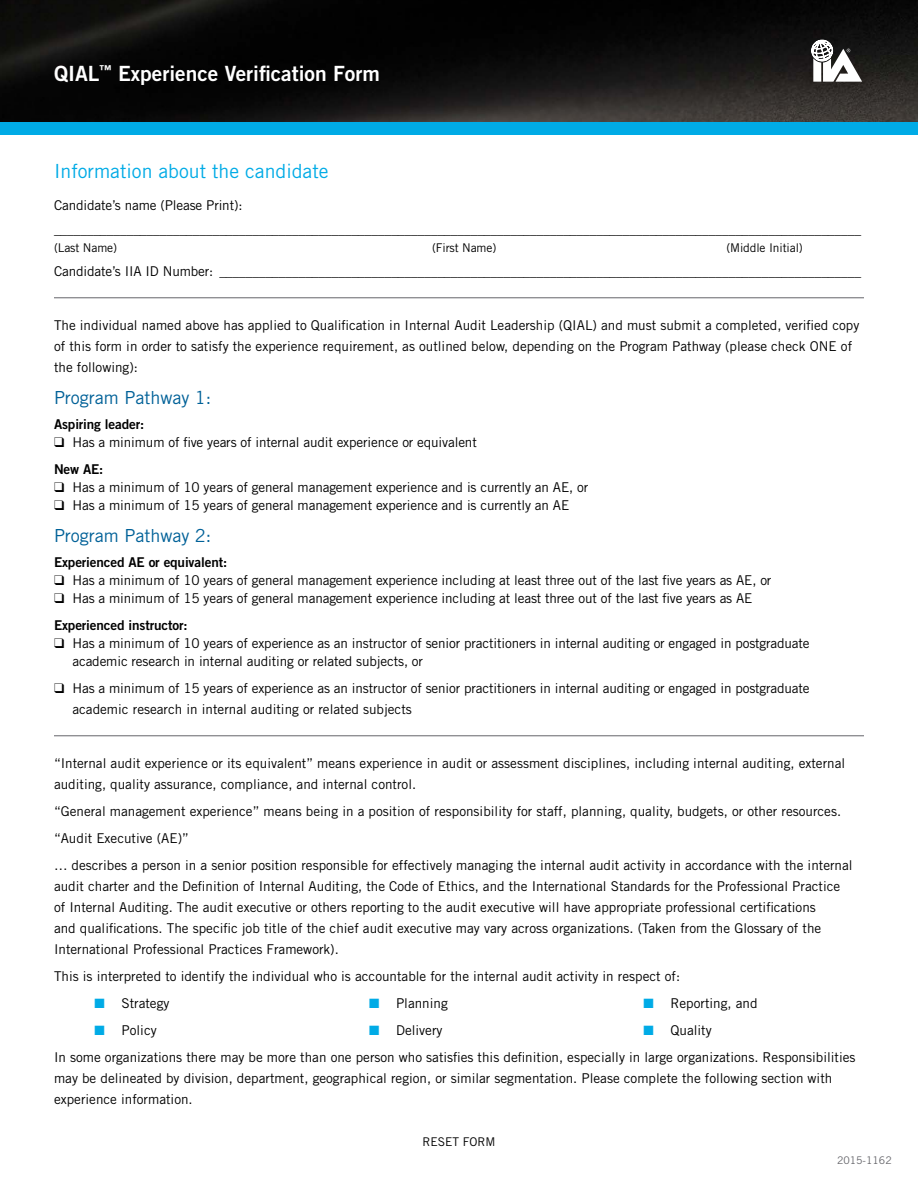
<style>
.page{position:relative;width:918px;height:1188px;background:#fff}
.page>*{position:absolute;margin:0;border:0;box-sizing:border-box;transform-origin:0 0}
.t1{font:21px "Trade Gothic Bold Two";color:#fff}
.t2{font:19.5px "Trade Gothic";color:#00abe6}
.t3{font:18px "Trade Gothic";color:#006198}
.t4{font:13.5px/21px "Trade Gothic";color:#000}
.t5{font:13.5px "Trade Gothic Bold Two";letter-spacing:-.01em;color:#000}
.t6{font:12px "Trade Gothic";letter-spacing:-.01em;color:#000}
.t7{font:10.5px "Trade Gothic";color:#65656a}
.s1{color:#00abe6}
</style>
<div class="page">
<img style="left:0;top:0;width:918px;height:123px">
<div style="left:0;top:123px;width:918px;height:12px;background:#00abe6"></div>
<svg style="left:811px;top:40px;width:51px;height:42px"></svg>
<hr style="left:54px;top:298px;width:810px;height:1px;background:#65656a">
<hr style="left:54px;top:736px;width:810px;height:1px;background:#65656a">
<h1 class="t1" style="left:54px;top:60px;width:327px">QIAL<sup>™</sup> Experience Verification Form</h1>
<h2 class="t2" style="left:54px;top:159px;width:276px">Information about the candidate</h2>
<p class="t4" style="left:54px;top:193px;width:809px;line-height:24px">Candidate’s name (Please Print): __________________________________________________________________________________________________________________________</p>
<p class="t6" style="left:54px;top:240px;width:65px">(Last Name)</p>
<p class="t6" style="left:432px;top:240px;width:66px">(First Name)</p>
<p class="t6" style="left:726px;top:240px;width:78px">(Middle Initial)</p>
<p class="t4" style="left:54px;top:261px;width:809px">Candidate’s IIA ID Number: _________________________________________________________________________________________________</p>
<p class="t4" style="left:54px;top:315px;width:807px">The individual named above has applied to Qualification in Internal Audit Leadership (QIAL) and must submit a completed, verified copy of this form in order to satisfy the experience requirement, as outlined below, depending on the Program Pathway (please check ONE of the following):</p>
<h3 class="t3" style="left:54px;top:387px;width:159px">Program Pathway 1:</h3>
<p class="t5" style="left:54px;top:416px;width:92px">Aspiring leader:</p>
<p class="t4" style="left:54px;top:432px;width:424px">❑ Has a minimum of five years of internal audit experience or equivalent</p>
<p class="t5" style="left:54px;top:461px;width:51px">New AE:</p>
<p class="t4" style="left:54px;top:477px;width:536px">❑ Has a minimum of 10 years of general management experience and is currently an AE, or</p>
<p class="t4" style="left:54px;top:495px;width:517px">❑ Has a minimum of 15 years of general management experience and is currently an AE</p>
<h3 class="t3" style="left:54px;top:525px;width:159px">Program Pathway 2:</h3>
<p class="t5" style="left:54px;top:554px;width:175px">Experienced AE or equivalent:</p>
<p class="t4" style="left:54px;top:570px;width:719px">❑ Has a minimum of 10 years of general management experience including at least three out of the last five years as AE, or</p>
<p class="t4" style="left:54px;top:588px;width:700px">❑ Has a minimum of 15 years of general management experience including at least three out of the last five years as AE</p>
<p class="t5" style="left:54px;top:617px;width:135px">Experienced instructor:</p>
<p class="t4" style="left:72px;top:634px;width:739px;line-height:18px;text-indent:-18px">❑ Has a minimum of 10 years of experience as an instructor of senior practitioners in internal auditing or engaged in postgraduate academic research in internal auditing or related subjects, or</p>
<p class="t4" style="left:72px;top:678px;width:739px;text-indent:-18px">❑ Has a minimum of 15 years of experience as an instructor of senior practitioners in internal auditing or engaged in postgraduate academic research in internal auditing or related subjects</p>
<p class="t4" style="left:54px;top:753px;width:793px">“Internal audit experience or its equivalent” means experience in audit or assessment disciplines, including internal auditing, external auditing, quality assurance, compliance, and internal control.</p>
<p class="t4" style="left:54px;top:798px;width:800px;line-height:27px">“General management experience” means being in a position of responsibility for staff, planning, quality, budgets, or other resources. “Audit Executive (AE)”<br>… describes a person in a senior position responsible for effectively managing the internal audit activity in accordance with the internal</p>
<p class="t4" style="left:54px;top:876px;width:788px">audit charter and the Definition of Internal Auditing, the Code of Ethics, and the International Standards for the Professional Practice of Internal Auditing. The audit executive or others reporting to the audit executive will have appropriate professional certifications and qualifications. The specific job title of the chief audit executive may vary across organizations. (Taken from the Glossary of the International Professional Practices Framework).</p>
<p class="t4" style="left:54px;top:966px;width:628px">This is interpreted to identify the individual who is accountable for the internal audit activity in respect of:</p>
<p class="t4" style="left:94px;top:993px;width:76px"><span class="s1">■</span> Strategy</p>
<p class="t4" style="left:94px;top:1020px;width:64px"><span class="s1">■</span> Policy</p>
<p class="t4" style="left:644px;top:993px;width:116px"><span class="s1">■</span> Reporting, and</p>
<p class="t4" style="left:54px;top:1017px;width:803px;line-height:27px;text-indent:590px"><span class="s1">■</span> Quality<br>In some organizations there may be more than one person who satisfies this definition, especially in large organizations. Responsibilities</p>
<p class="t4" style="left:54px;top:1068px;width:780px">may be delineated by division, department, geographical region, or similar segmentation. Please complete the following section with experience information.</p>
<p class="t4" style="left:369px;top:993px;width:80px"><span class="s1">■</span> Planning</p>
<p class="t4" style="left:369px;top:1020px;width:75px"><span class="s1">■</span> Delivery</p>
<p class="t6" style="left:422px;top:1134px;width:75px">RESET FORM</p>
<p class="t7" style="left:837px;top:1154px;width:56px">2015-1162</p>
</div>
